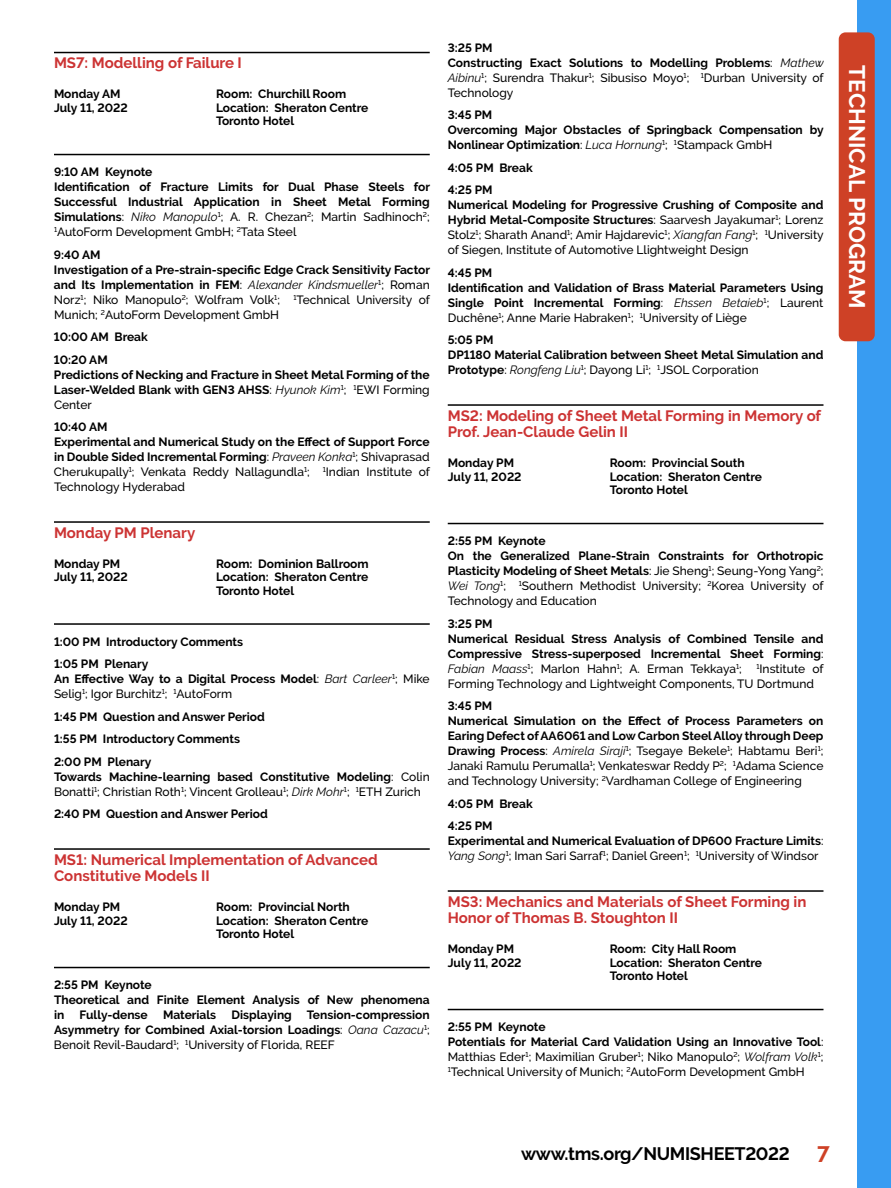
<style>
.page{position:relative;width:891px;height:1188px;background:#fff}
.page>*{position:absolute;margin:0;border:0;box-sizing:border-box;transform-origin:0 0}
.t1{font:700 22.5px "Raleway";color:#fff}
.t2{font:700 18px "Raleway";letter-spacing:-.02em;color:#000}
.t3{font:700 15px/16.5px "Raleway";color:#c33}
.t4{font:700 12px/15px "Raleway";color:#000}
.t5{font:500 12px/15px "Raleway";color:#000}
.s1{font-weight:500}
.s2{font-weight:400;font-style:italic}
.s3{font-weight:700}
.s4{font-size:22.35px;color:#ce4126}
</style>
<div class="page">
<div style="left:857px;top:0;width:34px;height:1188px;background:#389cf2"></div>
<div style="left:839px;top:32px;width:36px;height:309px;background:#ce4126;border-radius:7px"></div>
<hr style="left:54px;top:52px;width:376px;height:1px;background:#000">
<hr style="left:54px;top:154px;width:376px;height:1px;background:#000">
<hr style="left:54px;top:521px;width:376px;height:2px;background:#000">
<hr style="left:54px;top:623px;width:376px;height:2px;background:#000">
<hr style="left:54px;top:848px;width:376px;height:2px;background:#000">
<hr style="left:54px;top:967px;width:376px;height:1px;background:#000">
<hr style="left:448px;top:404px;width:376px;height:2px;background:#000">
<hr style="left:448px;top:523px;width:376px;height:1px;background:#000">
<hr style="left:448px;top:890px;width:376px;height:2px;background:#000">
<hr style="left:448px;top:1009px;width:376px;height:1px;background:#000">
<p class="t3" style="left:54px;top:55px;width:189px">MS7: Modelling of Failure I</p>
<p class="t4" style="left:54px;top:87px;width:68px">Monday AM</p>
<p class="t4" style="left:216px;top:87px;width:132px">Room: Churchill Room</p>
<p class="t4" style="left:54px;top:100px;width:75px">July 11, 2022</p>
<p class="t4" style="left:216px;top:101px;width:154px;line-height:13.5px">Location: Sheraton Centre<br>Toronto Hotel</p>
<p class="t4" style="left:54px;top:165px;width:378px">9:10 AM Keynote<br>Identification of Fracture Limits for Dual Phase Steels for Successful Industrial Application in Sheet Metal Forming Simulations<span class="s1">:</span> <span class="s2">Niko Manopulo</span><sup>1</sup><span class="s1">; A. R. Chezan</span><sup>2</sup><span class="s1">; Martin Sadhinoch</span><sup>2</sup><span class="s1">; </span><sup>1</sup><span class="s1">AutoForm Development GmbH;</span> <sup>2</sup><span class="s1">Tata Steel</span></p>
<p class="t4" style="left:54px;top:247px;width:378px">9:40 AM<br>Investigation of a Pre-strain-specific Edge Crack Sensitivity Factor and Its Implementation in FEM<span class="s1">:</span> <span class="s2">Alexander Kindsmueller</span><sup>1</sup><span class="s1">; Roman Norz</span><sup>1</sup><span class="s1">; Niko Manopulo</span><sup>2</sup><span class="s1">; Wolfram Volk</span><sup>1</sup><span class="s1">;</span> <sup>1</sup><span class="s1">Technical University of Munich;</span> <sup>2</sup><span class="s1">AutoForm Development GmbH</span></p>
<p class="t4" style="left:54px;top:326px;width:95px;line-height:22.5px">10:00 AM Break<br>10:20 AM</p>
<p class="t4" style="left:54px;top:367px;width:377px;text-align:justify">Predictions of Necking and Fracture in Sheet Metal Forming of the Laser-Welded Blank with GEN3 AHSS<span class="s1">:</span> <span class="s2">Hyunok Kim</span><sup>1</sup><span class="s1">;</span> <sup>1</sup><span class="s1">EWI Forming Center</span></p>
<p class="t4" style="left:54px;top:420px;width:378px">10:40 AM<br>Experimental and Numerical Study on the Effect of Support Force in Double Sided Incremental Forming<span class="s1">:</span> <span class="s2">Praveen Konka</span><sup>1</sup><span class="s1">; Shivaprasad Cherukupally</span><sup>1</sup><span class="s1">; Venkata Reddy Nallagundla</span><sup>1</sup><span class="s1">;</span> <sup>1</sup><span class="s1">Indian Institute of Technology Hyderabad</span></p>
<p class="t3" style="left:54px;top:524px;width:143px">Monday PM Plenary</p>
<p class="t4" style="left:54px;top:556px;width:68px">Monday PM</p>
<p class="t4" style="left:216px;top:556px;width:154px">Room: Dominion Ballroom</p>
<p class="t4" style="left:54px;top:570px;width:75px">July 11, 2022</p>
<p class="t4" style="left:216px;top:570px;width:154px;line-height:13.5px">Location: Sheraton Centre<br>Toronto Hotel</p>
<p class="t4" style="left:54px;top:630px;width:191px;line-height:22.5px">1:00 PM Introductory Comments<br>1:05 PM Plenary</p>
<p class="t4" style="left:54px;top:672px;width:377px">An Effective Way to a Digital Process Model<span class="s1">:</span> <span class="s2">Bart Carleer</span><sup>1</sup><span class="s1">; Mike<br>Selig</span><sup>1</sup><span class="s1">; Igor Burchitz</span><sup>1</sup><span class="s1">;</span> <sup>1</sup><span class="s1">AutoForm</span></p>
<p class="t4" style="left:54px;top:705px;width:212px;line-height:22.5px">1:45 PM Question and Answer Period<br>1:55 PM Introductory Comments<br>2:00 PM Plenary</p>
<p class="t5" style="left:54px;top:769px;width:377px"><span class="s3">Towards Machine-learning based Constitutive Modeling</span>: Colin<br>Bonatti<sup>1</sup>; Christian Roth<sup>1</sup>; Vincent Grolleau<sup>1</sup>; <span class="s2">Dirk Mohr</span><sup>1</sup>; <sup>1</sup>ETH Zurich</p>
<p class="t4" style="left:54px;top:807px;width:215px">2:40 PM Question and Answer Period</p>
<p class="t3" style="left:54px;top:851px;width:325px">MS1: Numerical Implementation of Advanced<br>Constitutive Models II</p>
<p class="t4" style="left:54px;top:900px;width:68px">Monday PM</p>
<p class="t4" style="left:216px;top:900px;width:135px">Room: Provincial North</p>
<p class="t4" style="left:54px;top:913px;width:75px">July 11, 2022</p>
<p class="t4" style="left:216px;top:914px;width:154px;line-height:13.5px">Location: Sheraton Centre<br>Toronto Hotel</p>
<p class="t4" style="left:54px;top:978px;width:377px">2:55 PM Keynote<br>Theoretical and Finite Element Analysis of New phenomena in</p>
<p class="t4" style="left:54px;top:1008px;width:377px;text-align:justify;text-indent:253px">Tension-compression Asymmetry for Combined Axial-torsion Loadings<span class="s1">:</span> <span class="s2">Oana Cazacu</span><sup>1</sup><span class="s1">; Benoit Revil-Baudard</span><sup>1</sup><span class="s1">;</span> <sup>1</sup><span class="s1">University of Florida, REEF</span></p>
<p class="t4" style="left:80px;top:1008px;width:70px">Fully-dense</p>
<p class="t4" style="left:163px;top:1008px;width:55px">Materials</p>
<p class="t4" style="left:232px;top:1008px;width:62px">Displaying</p>
<p class="t5" style="left:448px;top:40px;width:378px"><span class="s3">3:25 PM<br>Constructing Exact Solutions to Modelling Problems</span>: <span class="s2">Mathew Aibinu</span><sup>1</sup>; Surendra Thakur<sup>1</sup>; Sibusiso Moyo<sup>1</sup>; <sup>1</sup>Durban University of Technology</p>
<p class="t4" style="left:448px;top:108px;width:378px">3:45 PM<br>Overcoming Major Obstacles of Springback Compensation by<br>Nonlinear Optimization<span class="s1">:</span> <span class="s2">Luca Hornung</span><sup>1</sup><span class="s1">;</span> <sup>1</sup><span class="s1">Stampack GmbH</span></p>
<p class="t4" style="left:448px;top:156px;width:86px;line-height:22.5px">4:05 PM Break<br>4:25 PM</p>
<p class="t5" style="left:448px;top:198px;width:378px;text-align:justify"><span class="s3">Numerical Modeling for Progressive Crushing of Composite and Hybrid Metal-Composite Structures</span>: Saarvesh Jayakumar<sup>1</sup>; Lorenz Stolz<sup>1</sup>; Sharath Anand<sup>1</sup>; Amir Hajdarevic<sup>1</sup>; <span class="s2">Xiangfan Fang</span><sup>1</sup>; <sup>1</sup>University of Siegen, Institute of Automotive Llightweight Design</p>
<p class="t4" style="left:448px;top:265px;width:377px">4:45 PM<br>Identification and Validation of Brass Material Parameters Using Single Point Incremental Forming<span class="s1">:</span> <span class="s2">Ehssen Betaieb</span><sup>1</sup><span class="s1">; Laurent Duchêne</span><sup>1</sup><span class="s1">; Anne Marie Habraken</span><sup>1</sup><span class="s1">;</span> <sup>1</sup><span class="s1">University of Liège</span></p>
<p class="t4" style="left:448px;top:333px;width:377px">5:05 PM<br>DP1180 Material Calibration between Sheet Metal Simulation and<br>Prototype<span class="s1">:</span> <span class="s2">Rongfeng Liu</span><sup>1</sup><span class="s1">; Dayong Li</span><sup>1</sup><span class="s1">;</span> <sup>1</sup><span class="s1">JSOL Corporation</span></p>
<p class="t3" style="left:448px;top:407px;width:375px">MS2: Modeling of Sheet Metal Forming in Memory of<br>Prof. Jean-Claude Gelin II</p>
<p class="t4" style="left:448px;top:456px;width:68px">Monday PM</p>
<p class="t4" style="left:610px;top:456px;width:136px">Room: Provincial South</p>
<p class="t4" style="left:448px;top:469px;width:75px">July 11, 2022</p>
<p class="t4" style="left:610px;top:470px;width:154px;line-height:13.5px">Location: Sheraton Centre<br>Toronto Hotel</p>
<p class="t4" style="left:448px;top:534px;width:378px">2:55 PM Keynote<br>On the Generalized Plane-Strain Constraints for Orthotropic Plasticity Modeling of Sheet Metals<span class="s1">: Jie Sheng</span><sup>1</sup><span class="s1">; Seung-Yong Yang</span><sup>2</sup><span class="s1">; </span><span class="s2">Wei Tong</span><sup>1</sup><span class="s1">;</span> <sup>1</sup><span class="s1">Southern Methodist University;</span> <sup>2</sup><span class="s1">Korea University of Technology and Education</span></p>
<p class="t4" style="left:448px;top:616px;width:378px">3:25 PM<br>Numerical Residual Stress Analysis of Combined Tensile and Compressive Stress-superposed Incremental Sheet Forming<span class="s1">:<br></span><span class="s2">Fabian Maass</span><sup>1</sup><span class="s1">; Marlon Hahn</span><sup>1</sup><span class="s1">; A. Erman Tekkaya</span><sup>1</sup><span class="s1">;</span> <sup>1</sup><span class="s1">Institute of Forming Technology and Lightweight Components, TU Dortmund</span></p>
<p class="t5" style="left:448px;top:699px;width:377px"><span class="s3">3:45 PM<br>Numerical Simulation on the Effect of Process Parameters on Earing Defect of AA6061 and Low Carbon Steel Alloy through Deep Drawing Process</span>: <span class="s2">Amirela Siraji</span><sup>1</sup>; Tsegaye Bekele<sup>1</sup>; Habtamu Beri<sup>1</sup>; Janaki Ramulu Perumalla<sup>1</sup>; Venkateswar Reddy P<sup>2</sup>; <sup>1</sup>Adama Science and Technology University; <sup>2</sup>Vardhaman College of Engineering</p>
<p class="t4" style="left:448px;top:792px;width:86px;line-height:22.5px">4:05 PM Break<br>4:25 PM</p>
<p class="t4" style="left:448px;top:834px;width:377px">Experimental and Numerical Evaluation of DP600 Fracture Limits<span class="s1">:<br></span><span class="s2">Yang Song</span><sup>1</sup><span class="s1">; Iman Sari Sarraf</span><sup>1</sup><span class="s1">; Daniel Green</span><sup>1</sup><span class="s1">;</span> <sup>1</sup><span class="s1">University of Windsor</span></p>
<p class="t3" style="left:448px;top:893px;width:360px">MS3: Mechanics and Materials of Sheet Forming in<br>Honor of Thomas B. Stoughton II</p>
<p class="t4" style="left:448px;top:942px;width:68px">Monday PM</p>
<p class="t4" style="left:610px;top:942px;width:128px">Room: City Hall Room</p>
<p class="t4" style="left:448px;top:955px;width:75px">July 11, 2022</p>
<p class="t4" style="left:610px;top:956px;width:154px;line-height:13.5px">Location: Sheraton Centre<br>Toronto Hotel</p>
<p class="t5" style="left:448px;top:1020px;width:377px"><span class="s3">2:55 PM Keynote<br>Potentials for Material Card Validation Using an Innovative Tool</span>:<br>Matthias Eder<sup>1</sup>; Maximilian Gruber<sup>1</sup>; Niko Manopulo<sup>2</sup>; <span class="s2">Wolfram Volk</span><sup>1</sup>; <sup>1</sup>Technical University of Munich; <sup>2</sup>AutoForm Development GmbH</p>
<h1 class="t1" style="left:870px;top:65px;width:244px;rotate:90deg">TECHNICAL PROGRAM</h1>
<h2 class="t2" style="left:521px;top:1143px;width:310px">www.tms.org/NUMISHEET2022 <span class="s4">7</span></h2>
</div>
